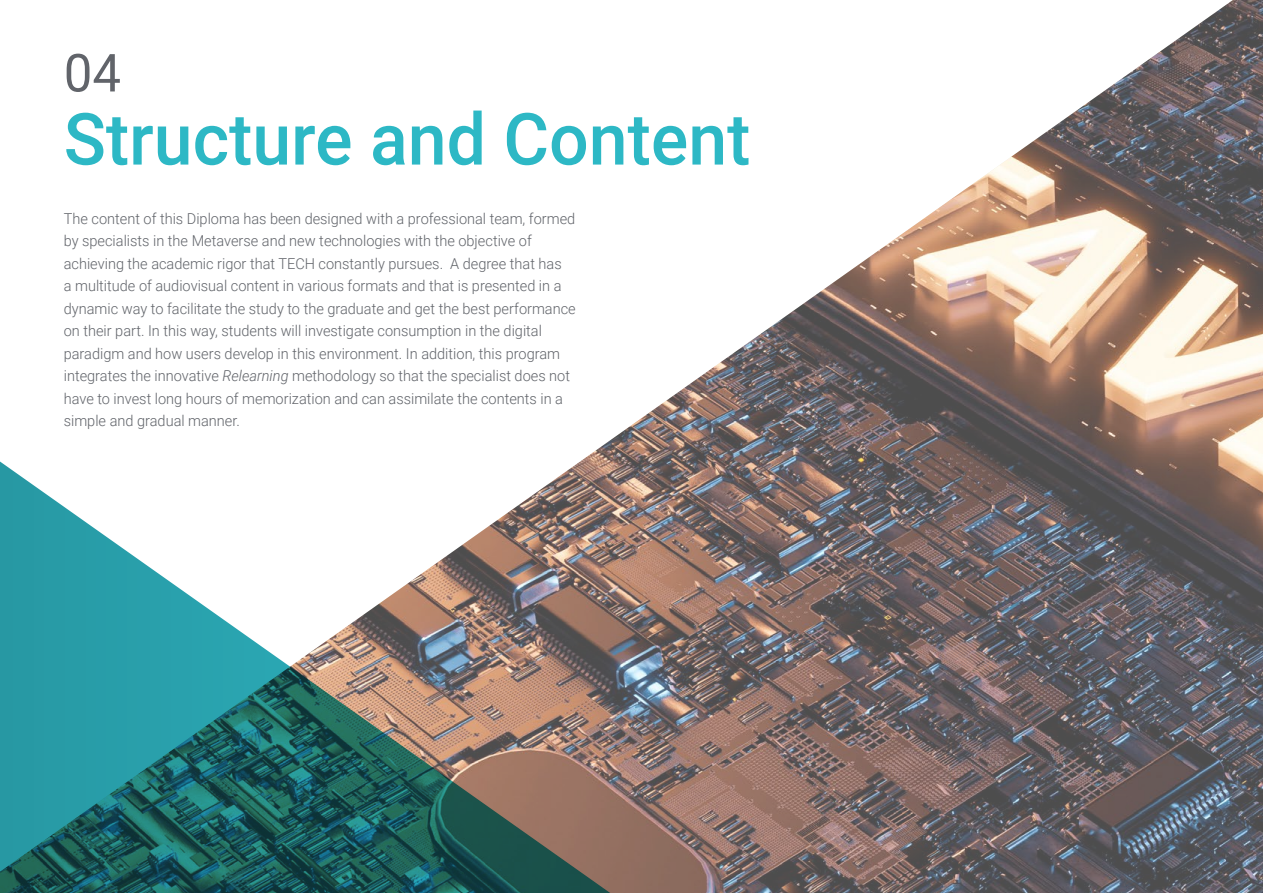
<style>
.page{position:relative;width:1263px;height:893px;background:#fff}
.page>*{position:absolute;margin:0;border:0;box-sizing:border-box;transform-origin:0 0}
.t1{font:500 72px "Roboto";color:#2db8c5}
.t2{font:52.5px "Roboto";color:#61646a}
.t3{font:300 15px/22.5px "Roboto";color:#61646a}
.s1{font-style:italic}
</style>
<div class="page">
<img style="left:602px;top:0;width:661px;height:893px">
<svg style="left:0;top:446px;width:640px;height:447px"></svg>
<h2 class="t2" style="left:64px;top:36px;width:59px">04</h2>
<h1 class="t1" style="left:64px;top:89px;width:688px">Structure and Content</h1>
<p class="t3" style="left:64px;top:207px;width:513px">The content of this Diploma has been designed with a professional team, formed by specialists in the Metaverse and new technologies with the objective of achieving the academic rigor that TECH constantly pursues. A degree that has<br>a multitude of audiovisual content in various formats and that is presented in a dynamic way to facilitate the study to the graduate and get the best performance on their part. In this way, students will investigate consumption in the digital paradigm and how users develop in this environment. In addition, this program integrates the innovative <span class="s1">Relearning</span> methodology so that the specialist does not have to invest long hours of memorization and can assimilate the contents in a simple and gradual manner.</p>
</div>
